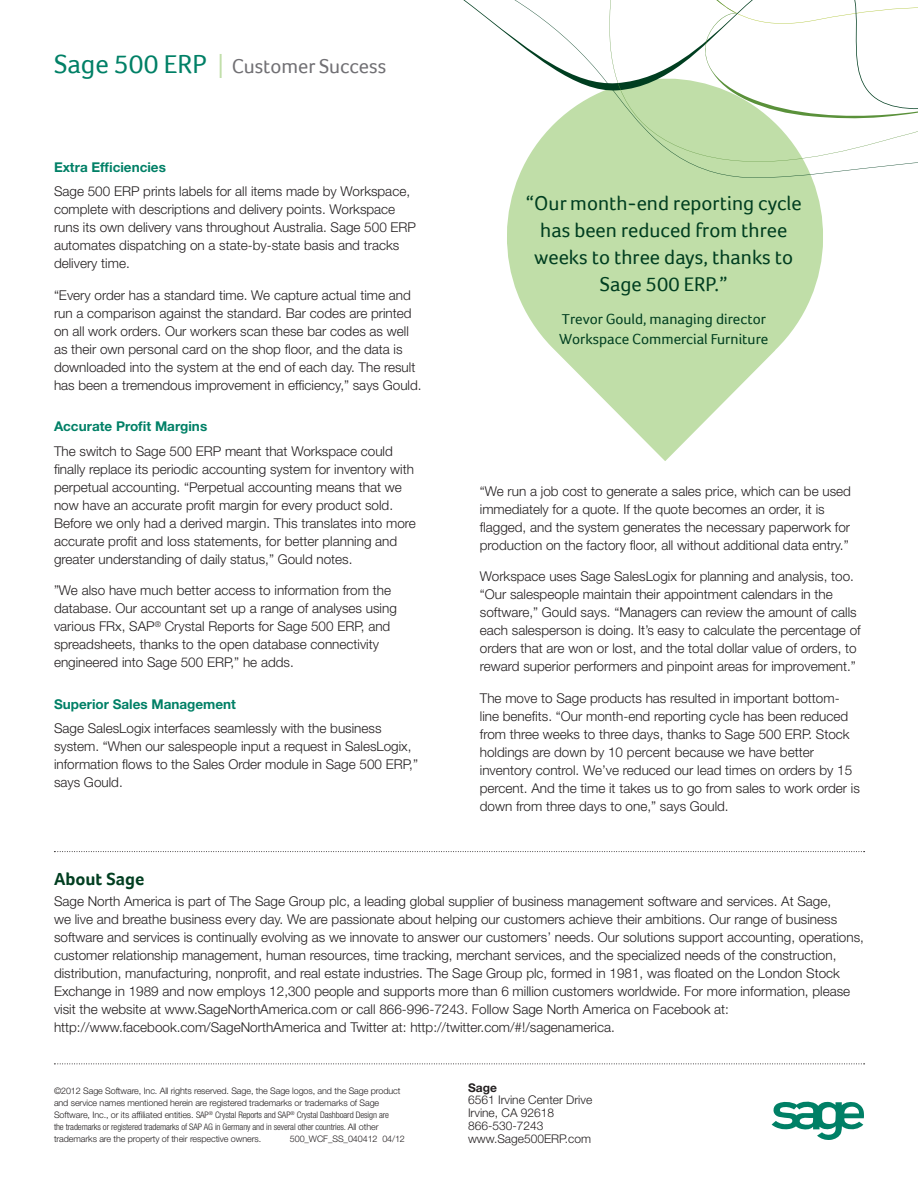
<style>
.page{position:relative;width:918px;height:1188px;background:#fff}
.page>*{position:absolute;margin:0;border:0;box-sizing:border-box;transform-origin:0 0}
.t1{font:20.55px/27px "Foco";color:#003e20;text-align:center}
.t2{font:20.55px "Foco";color:#717074}
.Challenge_Header{font:700 18px "Foco";color:#003e20}
.quote_attribution{font:15px "Foco";color:#003e20}
.Body{font:300 13.5px/18px "Helvetica Neue LT Std";color:#231f20}
.Subhead{font:700 13.5px "Helvetica Neue LT Std";color:#008066}
.SS_-_Address_body{font:300 12px "Helvetica Neue LT Std";color:#231f20}
.SS_-_Address_body-2{font:700 12px "Helvetica Neue LT Std";color:#231f20}
.Copyright{font:300 9px/12px "Helvetica Neue LT Std";letter-spacing:-.01em;color:#231f20}
.s1{font-size:27px;color:#008066}
.s2{font-family:"Helvetica Neue LT Std";font-weight:300;font-size:33.6px;color:#c0dea8}
.s3{font-stretch:condensed}
</style>
<div class="page">
<svg style="left:507px;top:189px;width:316px;height:272px;fill:#c0dea8"></svg>
<svg style="left:463px;top:0;width:455px;height:189px"></svg>
<svg style="left:772px;top:1102px;width:92px;height:38px"></svg>
<svg style="left:54px;top:1064px;width:811px;height:1px"></svg>
<svg style="left:54px;top:851px;width:811px;height:1px"></svg>
<p class="t2" style="left:54px;top:54px;width:334px"><span class="s1">Sage 500 ERP</span> <span class="s2">I</span> Customer Success</p>
<p class="Subhead" style="left:54px;top:158px;width:113px">Extra Efficiencies</p>
<p class="Body" style="left:54px;top:182px;width:364px">Sage 500 ERP prints labels for all items made by Workspace, complete with descriptions and delivery points. Workspace runs its own delivery vans throughout Australia. Sage 500 ERP automates dispatching on a state-by-state basis and tracks delivery time.</p>
<p class="Body" style="left:54px;top:286px;width:369px">“Every order has a standard time. We capture actual time and run a comparison against the standard. Bar codes are printed on all work orders. Our workers scan these bar codes as well as their own personal card on the shop floor, and the data is downloaded into the system at the end of each day. The result has been a tremendous improvement in efficiency,” says Gould.</p>
<p class="Subhead" style="left:54px;top:418px;width:155px">Accurate Profit Margins</p>
<p class="Body" style="left:54px;top:442px;width:363px">The switch to Sage 500 ERP meant that Workspace could finally replace its periodic accounting system for inventory with perpetual accounting. “Perpetual accounting means that we now have an accurate profit margin for every product sold.<br>Before we only had a derived margin. This translates into more accurate profit and loss statements, for better planning and greater understanding of daily status,” Gould notes.</p>
<p class="Body" style="left:54px;top:581px;width:344px">”We also have much better access to information from the database. Our accountant set up a range of analyses using various FRx, SAP<sup>®</sup> Crystal Reports for Sage 500 ERP, and spreadsheets, thanks to the open database connectivity engineered into Sage 500 ERP,” he adds.</p>
<p class="Subhead" style="left:54px;top:695px;width:183px">Superior Sales Management</p>
<p class="Body" style="left:54px;top:719px;width:366px">Sage SalesLogix interfaces seamlessly with the business system. “When our salespeople input a request in SalesLogix, information flows to the Sales Order module in Sage 500 ERP,” says Gould.</p>
<p class="t1" style="left:526px;top:190px;width:277px">“Our month-end reporting cycle has been reduced from three weeks to three days, thanks to<br>Sage 500 ERP.”</p>
<p class="quote_attribution" style="left:562px;top:311px;width:205px">Trevor Gould, managing director</p>
<p class="quote_attribution" style="left:559px;top:330px;width:211px">Workspace Commercial Furniture</p>
<p class="Body" style="left:480px;top:482px;width:373px">“We run a job cost to generate a sales price, which can be used immediately for a quote. If the quote becomes an order, it is flagged, and the system generates the necessary paperwork for production on the factory floor, all without additional data entry.”</p>
<p class="Body" style="left:480px;top:567px;width:382px">Workspace uses Sage SalesLogix for planning and analysis, too. “Our salespeople maintain their appointment calendars in the software,” Gould says. “Managers can review the amount of calls each salesperson is doing. It’s easy to calculate the percentage of orders that are won or lost, and the total dollar value of orders, to reward superior performers and pinpoint areas for improvement.”</p>
<p class="Body" style="left:480px;top:689px;width:382px">The move to Sage products has resulted in important bottom&shy;line benefits. “Our month-end reporting cycle has been reduced from three weeks to three days, thanks to Sage 500 ERP. Stock holdings are down by 10 percent because we have better inventory control. We’ve reduced our lead times on orders by 15 percent. And the time it takes us to go from sales to work order is down from three days to one,” says Gould.</p>
<p class="Challenge_Header" style="left:54px;top:868px;width:92px">About Sage</p>
<p class="Body" style="left:54px;top:892px;width:811px">Sage North America is part of The Sage Group plc, a leading global supplier of business management software and services. At Sage,<br>we live and breathe business every day. We are passionate about helping our customers achieve their ambitions. Our range of business software and services is continually evolving as we innovate to answer our customers’ needs. Our solutions support accounting, operations, customer relationship management, human resources, time tracking, merchant services, and the specialized needs of the construction, distribution, manufacturing, nonprofit, and real estate industries. The Sage Group plc, formed in 1981, was floated on the London Stock Exchange in 1989 and now employs 12,300 people and supports more than 6 million customers worldwide. For more information, please visit the website at www.SageNorthAmerica.com or call 866-996-7243. Follow Sage North America on Facebook at: http://www.facebook.com/SageNorthAmerica and Twitter at: http://twitter.com/#!/sagenamerica.</p>
<p class="Copyright" style="left:54px;top:1084px;width:348px">©2012 Sage Software, Inc. All rights reserved. Sage, the Sage logos, and the Sage product and service names mentioned herein are registered trademarks or trademarks of Sage Software, Inc., or its affiliated entities. <span class="s3">SAP</span><sup>®</sup> <span class="s3">Crystal Reports and SAP</span><sup>®</sup> <span class="s3">Crystal Dashboard Design are the trademarks or registered trademarks of SAP AG in Germany and in several other countries.</span> All other trademarks are the property of their respective owners.</p>
<p class="Copyright" style="left:290px;top:1132px;width:117px">500_WCF_SS_040412 04/12</p>
<p class="SS_-_Address_body-2" style="left:468px;top:1080px;width:30px">Sage</p>
<p class="SS_-_Address_body" style="left:468px;top:1093px;width:126px">6561 Irvine Center Drive</p>
<p class="SS_-_Address_body" style="left:468px;top:1106px;width:88px">Irvine, CA 92618</p>
<p class="SS_-_Address_body" style="left:468px;top:1118px;width:77px">866-530-7243</p>
<p class="SS_-_Address_body" style="left:468px;top:1131px;width:125px">www.Sage500ERP.com</p>
</div>
